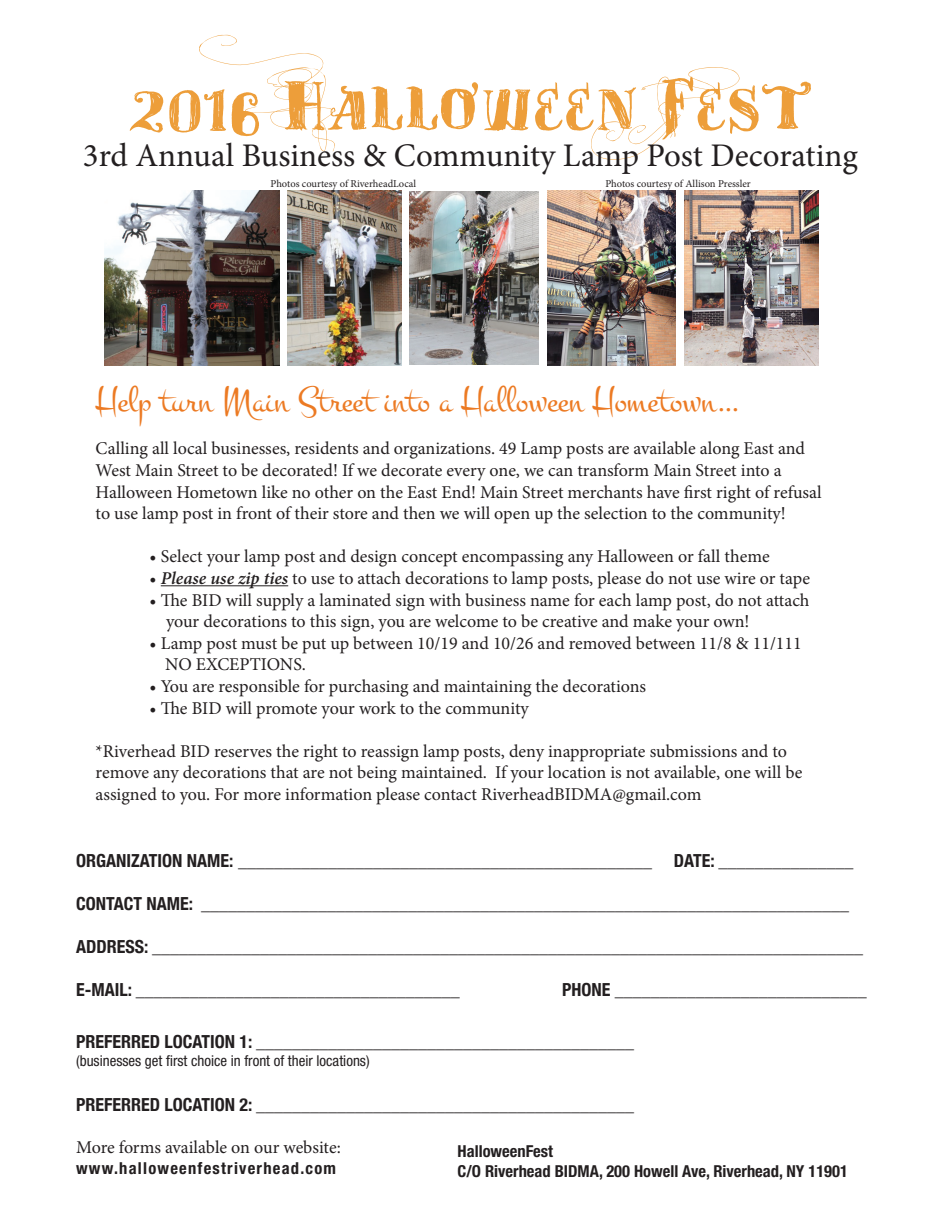
<style>
.page{position:relative;width:945px;height:1215px;background:#fff}
.page>*{position:absolute;margin:0;border:0;box-sizing:border-box;transform-origin:0 0}
.t1{font:63px "Vtks Velhos Tempos";color:#ed9e3a}
.t2{font:37.5px "Montez";color:#ec7a23}
.t3{font:33px "Minion Pro";color:#231f20}
.t4{font:18px/21.6px "Minion Pro";letter-spacing:-.005em;color:#231f20}
.t5{font:700 condensed 18px "Helvetica Neue";color:#231f20}
.t6{font:700 condensed 16.5px "Helvetica Neue";color:#231f20}
.t7{font:700 condensed 16.5px "Helvetica Neue";letter-spacing:.075em;color:#231f20}
.t8{font:condensed 15px "Helvetica Neue";color:#231f20}
.t9{font:10.5px "Minion Pro";color:#231f20}
.s1{font-weight:600;font-style:italic}
</style>
<div class="page">
<hr style="left:161px;top:585px;width:127px;height:1px;background:#231f20">
<img style="left:105px;top:191px;width:175px;height:174px">
<img style="left:547px;top:191px;width:129px;height:174px">
<img style="left:684px;top:191px;width:134px;height:174px">
<img style="left:288px;top:191px;width:113px;height:174px">
<img style="left:410px;top:191px;width:128px;height:173px">
<h1 class="t1" style="left:128px;top:68px;width:687px">2016 Halloween Fest</h1>
<h3 class="t3" style="left:83px;top:133px;width:776px">3rd Annual Business &amp; Community Lamp Post Decorating</h3>
<p class="t9" style="left:271px;top:177px;width:147px">Photos courtesy of RiverheadLocal</p>
<p class="t9" style="left:605px;top:177px;width:147px">Photos courtesy of Allison Pressler</p>
<h2 class="t2" style="left:96px;top:378px;width:647px">Help turn Main Street into a Halloween Hometown…</h2>
<p class="t4" style="left:96px;top:438px;width:728px">Calling all local businesses, residents and organizations. 49 Lamp posts are available along East and West Main Street to be decorated! If we decorate every one, we can transform Main Street into a Halloween Hometown like no other on the East End! Main Street merchants have first right of refusal to use lamp post in front of their store and then we will open up the selection to the community!</p>
<p class="t4" style="left:150px;top:546px;width:622px">• Select your lamp post and design concept encompassing any Halloween or fall theme</p>
<p class="t4" style="left:150px;top:568px;width:662px">• <span class="s1">Please use zip ties</span> to use to attach decorations to lamp posts, please do not use wire or tape</p>
<p class="t4" style="left:166px;top:589px;width:645px;text-indent:-16px">• The BID will supply a laminated sign with business name for each lamp post, do not attach your decorations to this sign, you are welcome to be creative and make your own!</p>
<p class="t4" style="left:165px;top:632px;width:638px;text-indent:-15px">• Lamp post must be put up between 10/19 and 10/26 and removed between 11/8 &amp; 11/111<br>NO EXCEPTIONS.</p>
<p class="t4" style="left:150px;top:676px;width:498px">• You are responsible for purchasing and maintaining the decorations</p>
<p class="t4" style="left:150px;top:697px;width:381px">• The BID will promote your work to the community</p>
<p class="t4" style="left:96px;top:740px;width:708px">*Riverhead BID reserves the right to reassign lamp posts, deny inappropriate submissions and to remove any decorations that are not being maintained. If your location is not available, one will be assigned to you. For more information please contact RiverheadBIDMA@gmail.com</p>
<p class="t5" style="left:76px;top:845px;width:779px">ORGANIZATION NAME: ______________________________________________ DATE : _______________</p>
<p class="t5" style="left:76px;top:889px;width:774px">CONTACT NAME: ________________________________________________________________________</p>
<p class="t5" style="left:76px;top:932px;width:788px">ADD RESS: _______________________________________________________________________________</p>
<p class="t5" style="left:76px;top:975px;width:385px">E-MAIL: ____________________________________</p>
<p class="t5" style="left:562px;top:975px;width:306px">PHONE ____________________________</p>
<p class="t5" style="left:76px;top:1027px;width:47px">PREFERRE</p>
<p class="t5" style="left:150px;top:1027px;width:486px">D LOCATI ON 1: __________________________________________</p>
<p class="t8" style="left:76px;top:1052px;width:295px">(businesses get first choice in front of their locations)</p>
<p class="t5" style="left:76px;top:1089px;width:47px">PREFERRE</p>
<p class="t5" style="left:150px;top:1089px;width:486px">D LOCATI ON 2: __________________________________________</p>
<p class="t4" style="left:76px;top:1136px;width:266px">More forms available on our website:</p>
<p class="t6" style="left:458px;top:1141px;width:97px">HalloweenFest</p>
<p class="t7" style="left:76px;top:1159px;width:262px">www.halloweenfestriverhead.com</p>
<p class="t6" style="left:458px;top:1161px;width:392px">C/O Riverhead BIDMA, 200 Howell Ave, Riverhead, NY 11901</p>
</div>
